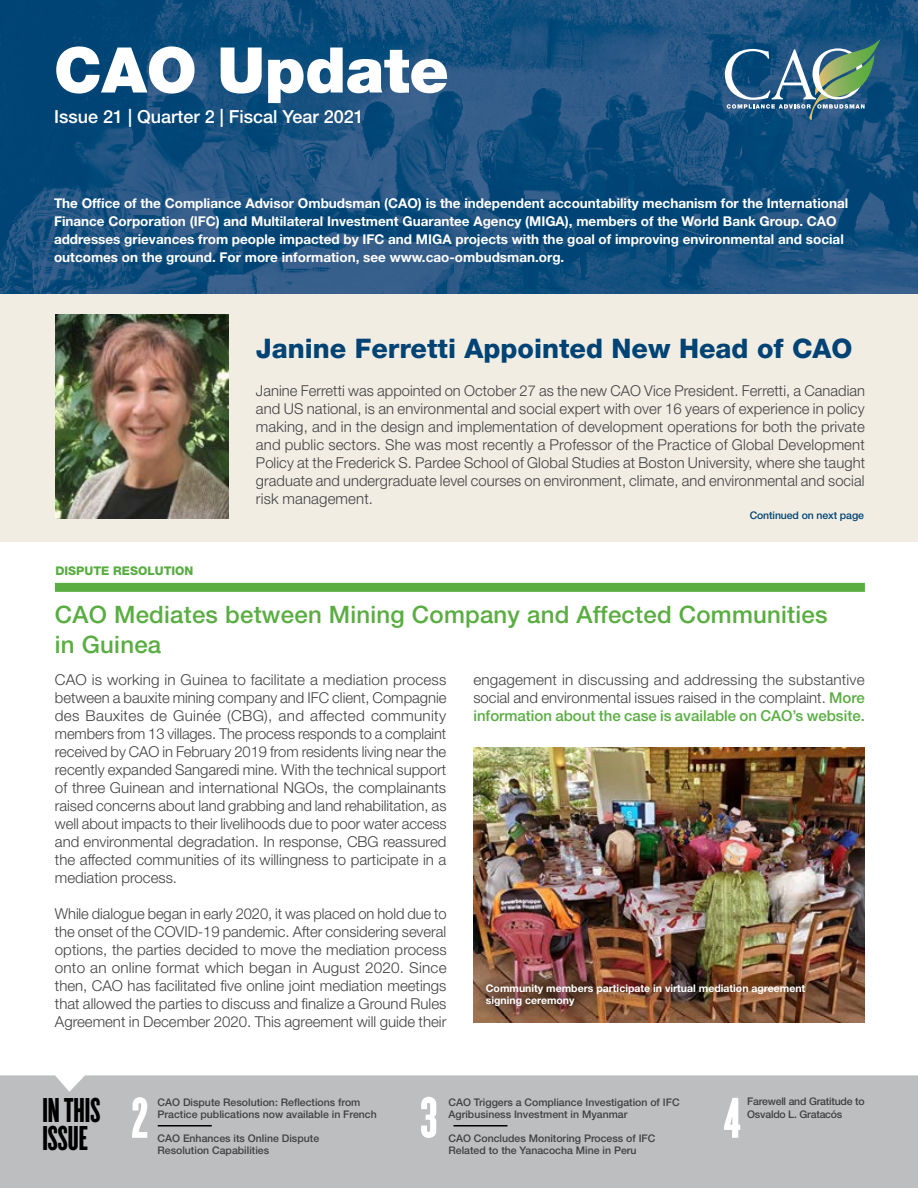
<style>
.page{position:relative;width:918px;height:1188px;background:#fff}
.page>*{position:absolute;margin:0;border:0;box-sizing:border-box;transform-origin:0 0}
.t1{font:900 63px "Helvetica Neue LT Std";letter-spacing:-.005em;color:#fff}
.t2{font:60px "Cyclone Layers Background";color:#fff}
.t3{font:36px "Cyclone Layers Background";color:#000}
.t4{font:800 27px "Helvetica Neue LT Std";color:#004374}
.t5{font:500 24px/30px "Helvetica Neue LT Std";letter-spacing:.01em;color:#59ad41}
.Issue_Date{font:500 18px "Helvetica Neue LT Std";color:#fff}
.Body_Text{font:300 15px/18px "Helvetica Neue LT Std";color:#414042;text-align:justify}
.Subheader{font:700 13.5px/18px "Helvetica Neue LT Std";color:#fff}
.t6{font:800 12px "Helvetica Neue LT Std";color:#59ad41}
.t7{font:500 10.5px/12.6px "Helvetica Neue LT Std";color:#414042}
.Photo_Caption_Gray{font:700 10.5px/12.6px "Helvetica Neue LT Std";color:#fff}
.t8{font:500 10.5px/12.6px "Helvetica Neue LT Std";letter-spacing:-.02em;color:#414042}
.Photo_Caption_Gray-2{font:500 10.5px "Helvetica Neue LT Std";letter-spacing:-.01em;color:#004374}
.s1{font-weight:500;color:#59ad41}
</style>
<div class="page">
<div style="left:0;top:294px;width:918px;height:248px;background:#f1ede3"></div>
<img style="left:0;top:0;width:918px;height:294px">
<div style="left:0;top:1075px;width:918px;height:113px;background:#bcbec0"></div>
<svg style="left:725px;top:39px;width:156px;height:81px;background:#46758a"></svg>
<img style="left:55px;top:315px;width:174px;height:203px">
<hr style="left:158px;top:1125px;width:54px;height:1px;background:#000">
<div style="left:55px;top:583px;width:810px;height:9px;background:#59ad41"></div>
<img style="left:473px;top:747px;width:392px;height:276px">
<img style="left:473px;top:970px;width:346px;height:51px">
<hr style="left:453px;top:1125px;width:54px;height:1px;background:#000">
<p class="t1" style="left:54px;top:32px;width:396px">CAO Update</p>
<p class="Issue_Date" style="left:54px;top:106px;width:311px">Issue 21 | Quarter 2 | Fiscal Year 2021</p>
<p class="Subheader" style="left:54px;top:194px;width:796px">The Office of the Compliance Advisor Ombudsman (CAO) is the independent accountability mechanism for the International Finance Corporation (IFC) and Multilateral Investment Guarantee Agency (MIGA), members of the World Bank Group. CAO addresses grievances from people impacted by IFC and MIGA projects with the goal of improving environmental and social outcomes on the ground. For more information, see www.cao-ombudsman.org.</p>
<h1 class="t4" style="left:256px;top:333px;width:598px">Janine Ferretti Appointed New Head of CAO</h1>
<p class="Body_Text" style="left:256px;top:381px;width:611px">Janine Ferretti was appointed on October 27 as the new CAO Vice President. Ferretti, a Canadian and US national, is an environmental and social expert with over 16 years of experience in policy making, and in the design and implementation of development operations for both the private and public sectors. She was most recently a Professor of the Practice of Global Development Policy at the Frederick S. Pardee School of Global Studies at Boston University, where she taught graduate and undergraduate level courses on environment, climate, and environmental and social risk management.</p>
<h4 class="t6" style="left:55px;top:563px;width:140px">DISPUTE RESOLUTION</h4>
<p class="Photo_Caption_Gray-2" style="left:750px;top:509px;width:116px">Continued on next page</p>
<h2 class="t5" style="left:55px;top:600px;width:774px">CAO Mediates between Mining Company and Affected Communities in Guinea</h2>
<p class="Body_Text" style="left:55px;top:670px;width:393px">CAO is working in Guinea to facilitate a mediation process between a bauxite mining company and IFC client, Compagnie des Bauxites de Guinée (CBG), and affected community members from 13 villages. The process responds to a complaint received by CAO in February 2019 from residents living near the recently expanded Sangaredi mine. With the technical support of three Guinean and international NGOs, the complainants raised concerns about land grabbing and land rehabilitation, as well about impacts to their livelihoods due to poor water access and environmental degradation. In response, CBG reassured the affected communities of its willingness to participate in a mediation process.</p>
<p class="Body_Text" style="left:55px;top:904px;width:393px">While dialogue began in early 2020, it was placed on hold due to the onset of the COVID-19 pandemic. After considering several options, the parties decided to move the mediation process onto an online format which began in August 2020. Since then, CAO has facilitated five online joint mediation meetings that allowed the parties to discuss and finalize a Ground Rules Agreement in December 2020. This agreement will guide their</p>
<p class="Body_Text" style="left:473px;top:670px;width:393px">engagement in discussing and addressing the substantive social and environmental issues raised in the complaint. <span class="s1">More information about the case is available on CAO’s website.</span></p>
<p class="Photo_Caption_Gray" style="left:486px;top:981px;width:321px">Community members participate in virtual mediation agreement signing ceremony</p>
<p class="t3" style="left:42px;top:1085px;width:59px">IN THIS</p>
<p class="t3" style="left:42px;top:1114px;width:47px">ISSUE</p>
<p class="t2" style="left:131px;top:1077px;width:18px">2</p>
<p class="t7" style="left:158px;top:1096px;width:221px">CAO Dispute Resolution: Reflections from<br>Practice publications now available in French</p>
<p class="t7" style="left:158px;top:1132px;width:163px">CAO Enhances its Online Dispute<br>Resolution Capabilities</p>
<p class="t2" style="left:420px;top:1076px;width:19px">3</p>
<p class="t7" style="left:448px;top:1096px;width:233px">CAO Triggers a Compliance Investigation of IFC<br>Agribusiness Investment in Myanmar</p>
<p class="t7" style="left:448px;top:1132px;width:208px">CAO Concludes Monitoring Process of IFC<br>Related to the Yanacocha Mine in Peru</p>
<p class="t8" style="left:747px;top:1095px;width:119px">Farewell and Gratitude to<br>Osvaldo L. Gratacós</p>
<p class="t2" style="left:724px;top:1077px;width:19px">4</p>
</div>
